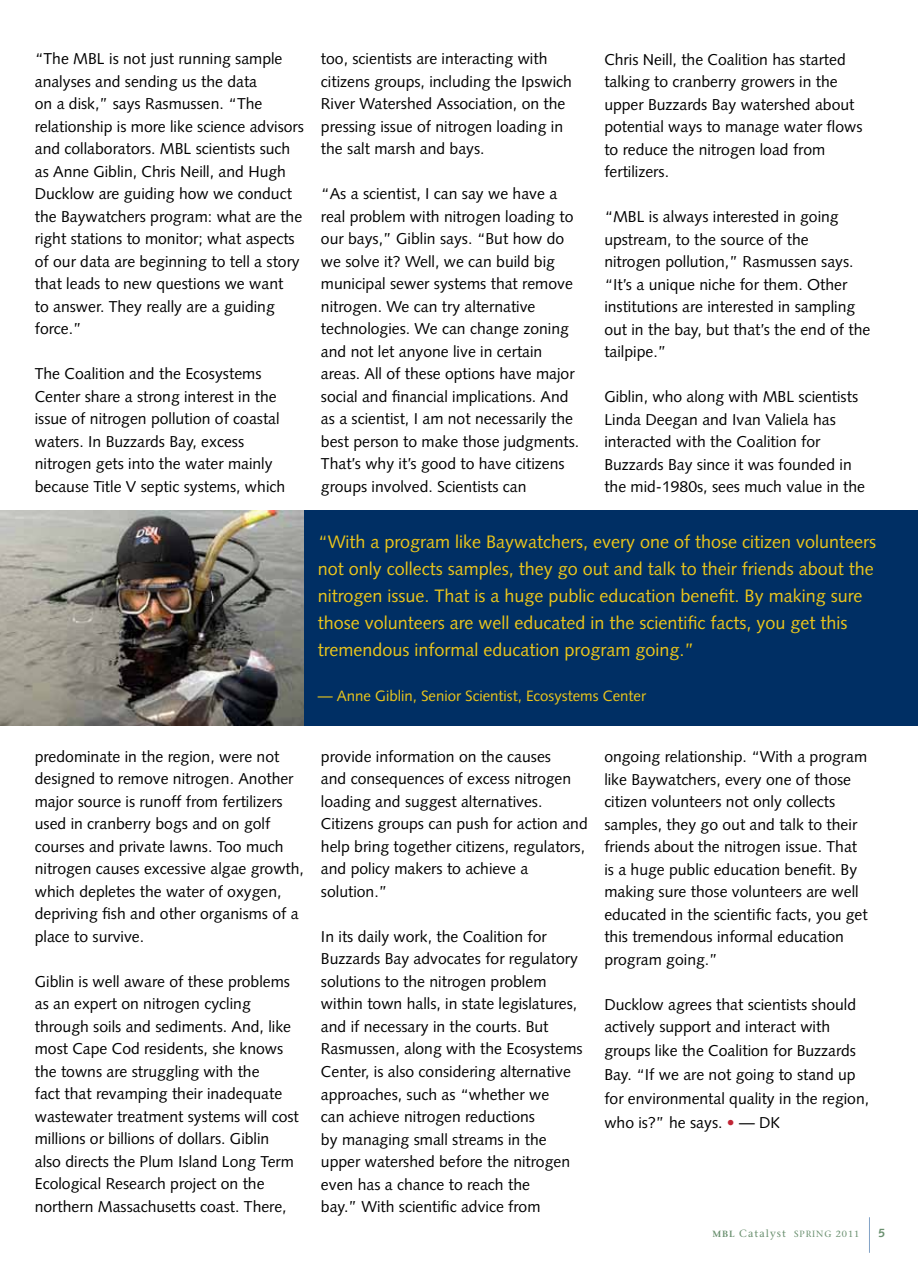
<style>
.page{position:relative;width:918px;height:1269px;background:#fff}
.page>*{position:absolute;margin:0;border:0;box-sizing:border-box;transform-origin:0 0}
.t1{font:18px/27px "Syntax";color:#ecc61b}
.t2{font:15.75px/22.5px "Syntax";color:#000}
.t3{font:15px "Syntax";color:#ecc61b}
.t4{font:700 12px "Syntax";color:#698f6e}
.t5{font:10.5px "Stone Serif";letter-spacing:.1em;color:#698f6e}
.t6{font:9px "Stone Serif";color:#698f6e}
.s1{color:#c02535}
.s2{font-weight:600;font-size:9px}
.s3{font-size:9px}
</style>
<div class="page">
<img style="left:0;top:510px;width:304px;height:216px">
<div style="left:304px;top:510px;width:614px;height:216px;background:#002f64"></div>
<hr style="left:869px;top:1217px;width:1px;height:36px;background:#83a2c6">
<p class="t2" style="left:35px;top:48px;width:271px">“The MBL is not just running sample analyses and sending us the data<br>on a disk,” says Rasmussen. “The relationship is more like science advisors and collaborators. MBL scientists such as Anne Giblin, Chris Neill, and Hugh Ducklow are guiding how we conduct the Baywatchers program: what are the right stations to monitor; what aspects of our data are beginning to tell a story that leads to new questions we want<br>to answer. They really are a guiding force.”</p>
<p class="t2" style="left:35px;top:363px;width:252px">The Coalition and the Ecosystems Center share a strong interest in the issue of nitrogen pollution of coastal waters. In Buzzards Bay, excess nitrogen gets into the water mainly because Title V septic systems, which</p>
<p class="t2" style="left:321px;top:48px;width:253px">too, scientists are interacting with citizens groups, including the Ipswich River Watershed Association, on the pressing issue of nitrogen loading in the salt marsh and bays.</p>
<p class="t2" style="left:321px;top:183px;width:260px">“As a scientist, I can say we have a real problem with nitrogen loading to our bays,” Giblin says. “But how do we solve it? Well, we can build big municipal sewer systems that remove nitrogen. We can try alternative technologies. We can change zoning and not let anyone live in certain areas. All of these options have major social and financial implications. And as a scientist, I am not necessarily the best person to make those judgments.<br>That’s why it’s good to have citizens groups involved. Scientists can</p>
<p class="t2" style="left:604px;top:48px;width:260px">Chris Neill, the Coalition has started talking to cranberry growers in the upper Buzzards Bay watershed about potential ways to manage water flows to reduce the nitrogen load from fertilizers.</p>
<p class="t2" style="left:604px;top:205px;width:268px">“MBL is always interested in going upstream, to the source of the<br>nitrogen pollution,” Rasmussen says. “It’s a unique niche for them. Other institutions are interested in sampling out in the bay, but that’s the end of the tailpipe.”</p>
<p class="t2" style="left:604px;top:385px;width:262px">Giblin, who along with MBL scientists Linda Deegan and Ivan Valiela has interacted with the Coalition for Buzzards Bay since it was founded in the mid-1980s, sees much value in the</p>
<p class="t1" style="left:318px;top:529px;width:560px">“With a program like Baywatchers, every one of those citizen volunteers not only collects samples, they go out and talk to their friends about the nitrogen issue. That is a huge public education benefit. By making sure those volunteers are well educated in the scientific facts, you get this tremendous informal education program going.”</p>
<p class="t3" style="left:318px;top:687px;width:330px">— Anne Giblin, Senior Scientist, Ecosystems Center</p>
<p class="t2" style="left:35px;top:745px;width:271px">predominate in the region, were not designed to remove nitrogen. Another major source is runoff from fertilizers used in cranberry bogs and on golf courses and private lawns. Too much nitrogen causes excessive algae growth, which depletes the water of oxygen, depriving fish and other organisms of a place to survive.</p>
<p class="t2" style="left:35px;top:970px;width:266px">Giblin is well aware of these problems as an expert on nitrogen cycling through soils and sediments. And, like most Cape Cod residents, she knows the towns are struggling with the<br>fact that revamping their inadequate wastewater treatment systems will cost millions or billions of dollars. Giblin also directs the Plum Island Long Term Ecological Research project on the northern Massachusetts coast. There,</p>
<p class="t2" style="left:321px;top:745px;width:268px">provide information on the causes<br>and consequences of excess nitrogen loading and suggest alternatives.<br>Citizens groups can push for action and help bring together citizens, regulators, and policy makers to achieve a solution.”</p>
<p class="t2" style="left:321px;top:925px;width:263px">In its daily work, the Coalition for Buzzards Bay advocates for regulatory solutions to the nitrogen problem within town halls, in state legislatures, and if necessary in the courts. But Rasmussen, along with the Ecosystems Center, is also considering alternative approaches, such as “whether we<br>can achieve nitrogen reductions<br>by managing small streams in the upper watershed before the nitrogen even has a chance to reach the<br>bay.” With scientific advice from</p>
<p class="t2" style="left:604px;top:745px;width:265px">ongoing relationship. “With a program like Baywatchers, every one of those citizen volunteers not only collects samples, they go out and talk to their friends about the nitrogen issue. That is a huge public education benefit. By making sure those volunteers are well educated in the scientific facts, you get this tremendous informal education program going.”</p>
<p class="t2" style="left:604px;top:993px;width:253px">Ducklow agrees that scientists should actively support and interact with</p>
<p class="t2" style="left:604px;top:1039px;width:266px;line-height:24px">groups like the Coalition for Buzzards Bay. “If we are not going to stand up for environmental quality in the region, who is?” he says. <span class="s1">•</span> — DK</p>
<p class="t5" style="left:712px;top:1227px;width:96px"><span class="s2">MBL</span> Catalyst <span class="s3">SPring</span></p>
<p class="t6" style="left:836px;top:1228px;width:25px">2011</p>
<p class="t4" style="left:878px;top:1226px;width:8px">5</p>
</div>
